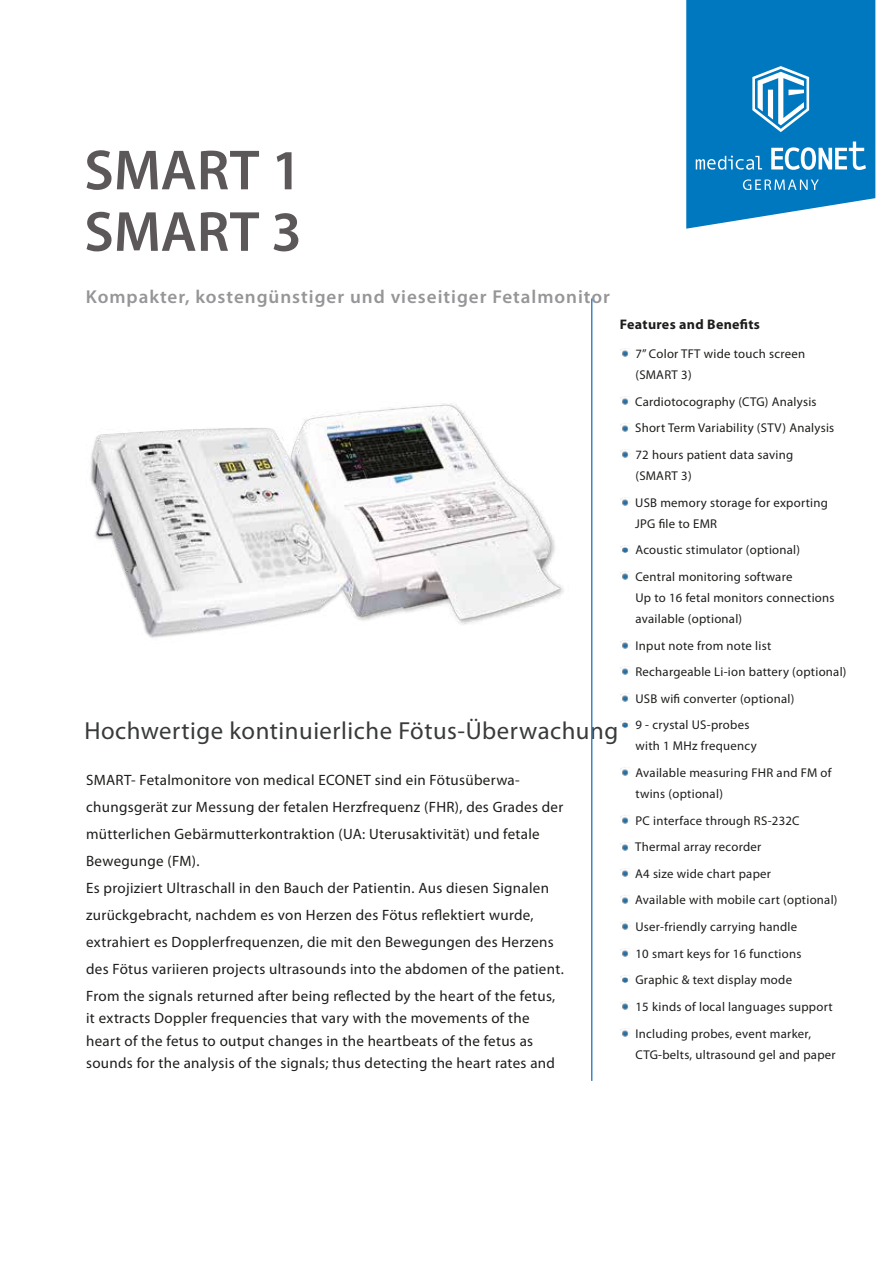
<style>
.page{position:relative;width:893px;height:1263px;background:#fff}
.page>*{position:absolute;margin:0;border:0;box-sizing:border-box;transform-origin:0 0}
.t1{font:600 57px/61.5px "Myriad Pro";color:#5c5758}
.t2{font:24.75px "Myriad Pro";letter-spacing:.02em;color:#393b3b}
.t3{font:600 18.75px "Myriad Pro";letter-spacing:.05em;color:#969598}
.t4{font:15px/27px "Myriad Pro";letter-spacing:.02em;color:#1d1d1b}
.t5{font:700 13.95px "Myriad Pro";letter-spacing:.02em;color:#1d1d1b}
.t6{font:12.75px/21px "Myriad Pro";letter-spacing:.02em;color:#1d1d1b}
</style>
<div class="page">
<svg style="left:686px;top:0;width:189px;height:229px;background:#228ac7"></svg>
<hr style="left:591px;top:299px;width:1px;height:782px;background:#4085c6">
<svg style="left:620px;top:349px;width:9px;height:8px"></svg>
<svg style="left:620px;top:497px;width:9px;height:9px"></svg>
<svg style="left:620px;top:720px;width:10px;height:8px"></svg>
<svg style="left:620px;top:693px;width:9px;height:9px"></svg>
<svg style="left:620px;top:423px;width:9px;height:9px"></svg>
<svg style="left:620px;top:450px;width:9px;height:8px"></svg>
<svg style="left:620px;top:640px;width:9px;height:9px"></svg>
<svg style="left:620px;top:572px;width:9px;height:8px"></svg>
<svg style="left:620px;top:667px;width:9px;height:8px"></svg>
<svg style="left:620px;top:869px;width:9px;height:8px"></svg>
<svg style="left:620px;top:1028px;width:9px;height:9px"></svg>
<svg style="left:620px;top:815px;width:9px;height:9px"></svg>
<svg style="left:620px;top:895px;width:9px;height:9px"></svg>
<svg style="left:620px;top:768px;width:9px;height:8px"></svg>
<svg style="left:620px;top:842px;width:9px;height:9px"></svg>
<svg style="left:620px;top:545px;width:10px;height:8px"></svg>
<svg style="left:620px;top:922px;width:9px;height:8px"></svg>
<svg style="left:620px;top:397px;width:9px;height:8px"></svg>
<svg style="left:620px;top:948px;width:9px;height:9px"></svg>
<svg style="left:620px;top:975px;width:10px;height:8px"></svg>
<svg style="left:620px;top:1002px;width:9px;height:8px"></svg>
<img style="left:90px;top:403px;width:474px;height:235px">
<h1 class="t1" style="left:84px;top:138px;width:219px">SMART 1<br>SMART 3</h1>
<h3 class="t3" style="left:86px;top:285px;width:526px">Kompakter, kostengünstiger und vieseitiger Fetalmonitor</h3>
<p class="t5" style="left:620px;top:316px;width:142px">Features and Benefits</p>
<p class="t6" style="left:635px;top:344px;width:171px">7” Color TFT wide touch screen (SMART 3)</p>
<p class="t6" style="left:635px;top:391px;width:183px">Cardiotocography (CTG) Analysis</p>
<p class="t6" style="left:635px;top:415px;width:201px;line-height:26.5px">Short Term Variability (STV) Analysis<br>72 hours patient data saving</p>
<p class="t6" style="left:635px;top:465px;width:58px">(SMART 3)</p>
<p class="t6" style="left:635px;top:492px;width:194px">USB memory storage for exporting<br>JPG file to EMR</p>
<p class="t6" style="left:635px;top:540px;width:166px">Acoustic stimulator (optional)</p>
<p class="t6" style="left:635px;top:566px;width:201px">Central monitoring software<br>Up to 16 fetal monitors connections available (optional)</p>
<p class="t6" style="left:635px;top:635px;width:137px">Input note from note list</p>
<p class="t6" style="left:635px;top:662px;width:213px">Rechargeable Li-ion battery (optional)</p>
<p class="t6" style="left:635px;top:688px;width:160px">USB wifi converter (optional)</p>
<h2 class="t2" style="left:85px;top:717px;width:535px">Hochwertige kontinuierliche Fötus-Überwachung</h2>
<p class="t4" style="left:86px;top:766px;width:479px">SMART- Fetalmonitore von medical ECONET sind ein Fötusüberwa&shy;chungsgerät zur Messung der fetalen Herzfrequenz (FHR), des Grades der mütterlichen Gebärmutterkontraktion (UA: Uterusaktivität) und fetale Bewegunge (FM).<br>Es projiziert Ultraschall in den Bauch der Patientin. Aus diesen Signalen zurückgebracht, nachdem es von Herzen des Fötus reflektiert wurde, extrahiert es Dopplerfrequenzen, die mit den Bewegungen des Herzens des Fötus variieren projects ultrasounds into the abdomen of the patient.<br>From the signals returned after being reflected by the heart of the fetus,</p>
<p class="t4" style="left:86px;top:1007px;width:470px;line-height:22.5px">it extracts Doppler frequencies that vary with the movements of the heart of the fetus to output changes in the heartbeats of the fetus as sounds for the analysis of the signals; thus detecting the heart rates and</p>
<p class="t6" style="left:635px;top:715px;width:123px">9 - crystal US-probes with 1 MHz frequency</p>
<p class="t6" style="left:635px;top:762px;width:198px">Available measuring FHR and FM of twins (optional)</p>
<p class="t6" style="left:635px;top:810px;width:166px">PC interface through RS-232C</p>
<p class="t6" style="left:635px;top:837px;width:128px">Thermal array recorder</p>
<p class="t6" style="left:635px;top:863px;width:137px">A4 size wide chart paper</p>
<p class="t6" style="left:635px;top:890px;width:204px">Available with mobile cart (optional)</p>
<p class="t6" style="left:635px;top:916px;width:163px">User-friendly carrying handle</p>
<p class="t6" style="left:635px;top:940px;width:199px;line-height:26.5px">10 smart keys for 16 functions<br>Graphic &amp; text display mode<br>15 kinds of local languages support</p>
<p class="t6" style="left:635px;top:1023px;width:202px">Including probes, event marker,<br>CTG-belts, ultrasound gel and paper</p>
</div>
